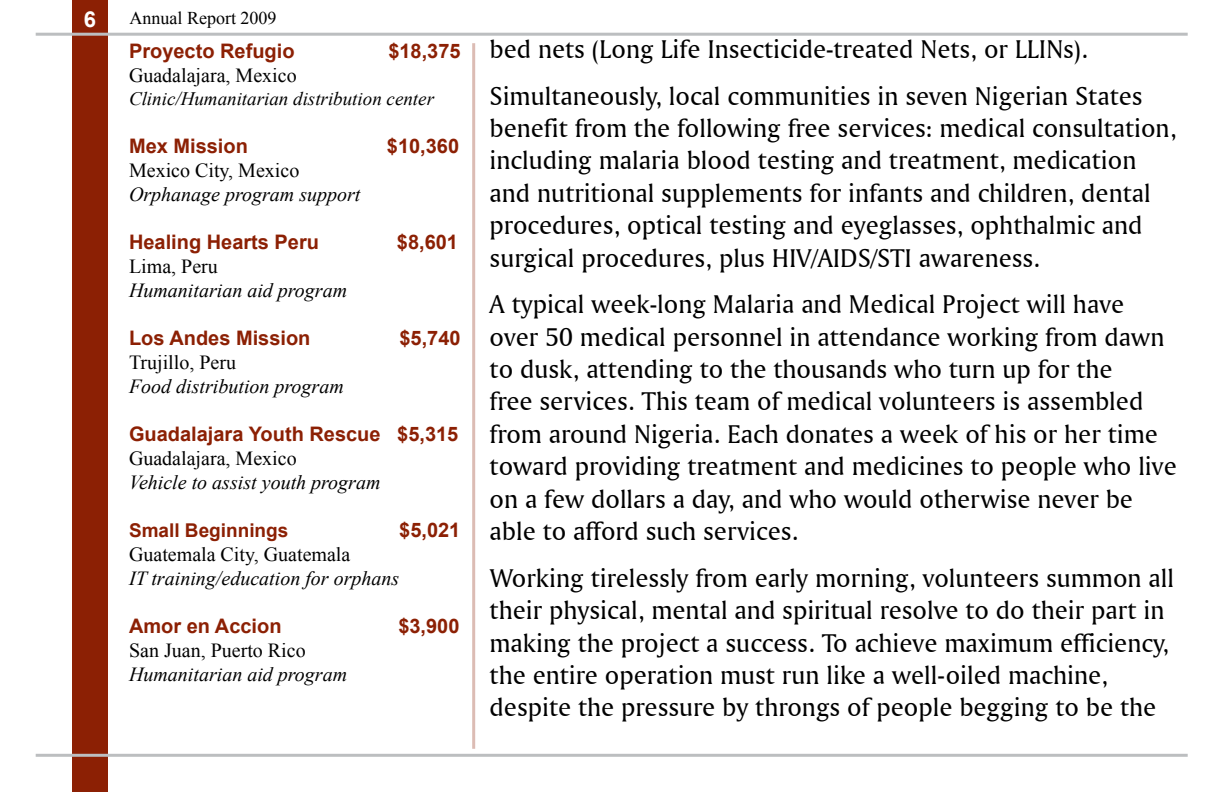
<style>
.page{position:relative;width:1224px;height:792px;background:#fff}
.page>*{position:absolute;margin:0;border:0;box-sizing:border-box;transform-origin:0 0}
.t1{font:27px/32.4px "Amerigo BT Roman A";color:#000}
.t2{font:700 22px "Arial";color:#fff}
.t3{font:italic 20px "Times New Roman";color:#000}
.t4{font:700 20px "Arial";color:#8c2004}
.t5{font:20px "Times New Roman";color:#000}
.t6{font:italic 19px "Times New Roman";color:#000}
.t7{font:700 19px "Arial";color:#8c2004}
.t8{font:18px "Times New Roman";color:#000}
</style>
<div class="page">
<div style="left:72px;top:0;width:36px;height:792px;background:#8c2004"></div>
<hr style="left:36px;top:33px;width:1152px;height:3px;background:#bcbec0">
<hr style="left:36px;top:754px;width:1152px;height:3px;background:#bcbec0">
<hr style="left:472px;top:43px;width:3px;height:706px;background:#dcbcb4">
<p class="t2" style="left:84px;top:5px;width:14px">6</p>
<p class="t8" style="left:130px;top:5px;width:148px">Annual Report 2009</p>
<p class="t4" style="left:129px;top:37px;width:167px">Proyecto Refugio</p>
<p class="t4" style="left:388px;top:37px;width:74px">$18,375</p>
<p class="t5" style="left:129px;top:62px;width:169px">Guadalajara, Mexico</p>
<p class="t6" style="left:129px;top:85px;width:307px">Clinic/Humanitarian distribution center</p>
<p class="t4" style="left:129px;top:132px;width:120px">Mex Mission</p>
<p class="t4" style="left:387px;top:132px;width:74px">$10,360</p>
<p class="t5" style="left:129px;top:156px;width:172px">Mexico City, Mexico</p>
<p class="t3" style="left:129px;top:180px;width:233px">Orphanage program support</p>
<p class="t4" style="left:129px;top:228px;width:192px">Healing Hearts Peru</p>
<p class="t4" style="left:397px;top:228px;width:63px">$8,601</p>
<p class="t5" style="left:129px;top:252px;width:90px">Lima, Peru</p>
<p class="t3" style="left:129px;top:276px;width:220px">Humanitarian aid program</p>
<p class="t4" style="left:129px;top:324px;width:183px">Los Andes Mission</p>
<p class="t4" style="left:399px;top:324px;width:63px">$5,740</p>
<p class="t5" style="left:129px;top:348px;width:109px">Trujillo, Peru</p>
<p class="t3" style="left:129px;top:372px;width:216px">Food distribution program</p>
<p class="t4" style="left:129px;top:420px;width:331px">Guadalajara Youth Rescue $5,315</p>
<p class="t5" style="left:129px;top:444px;width:169px">Guadalajara, Mexico</p>
<p class="t3" style="left:129px;top:468px;width:253px">Vehicle to assist youth program</p>
<p class="t7" style="left:129px;top:517px;width:161px">Small Beginnings</p>
<p class="t4" style="left:399px;top:516px;width:63px">$5,021</p>
<p class="t5" style="left:129px;top:540px;width:223px">Guatemala City, Guatemala</p>
<p class="t3" style="left:129px;top:564px;width:272px">IT training/education for orphans</p>
<p class="t4" style="left:129px;top:612px;width:154px">Amor en Accion</p>
<p class="t4" style="left:398px;top:612px;width:63px">$3,900</p>
<p class="t5" style="left:129px;top:636px;width:178px">San Juan, Puerto Rico</p>
<p class="t3" style="left:129px;top:660px;width:220px">Humanitarian aid program</p>
<p class="t1" style="left:490px;top:25px;width:654px;line-height:46.8px">bed nets (Long Life Insecticide-treated Nets, or LLINs).<br>Simultaneously, local communities in seven Nigerian States</p>
<p class="t1" style="left:490px;top:111px;width:689px">benefit from the following free services: medical consultation, including malaria blood testing and treatment, medication and nutritional supplements for infants and children, dental procedures, optical testing and eyeglasses, ophthalmic and surgical procedures, plus HIV/AIDS/STI awareness.</p>
<p class="t1" style="left:490px;top:288px;width:689px">A typical week-long Malaria and Medical Project will have over 50 medical personnel in attendance working from dawn to dusk, attending to the thousands who turn up for the<br>free services. This team of medical volunteers is assembled from around Nigeria. Each donates a week of his or her time toward providing treatment and medicines to people who live on a few dollars a day, and who would otherwise never be able to afford such services.</p>
<p class="t1" style="left:490px;top:561px;width:686px">Working tirelessly from early morning, volunteers summon all their physical, mental and spiritual resolve to do their part in making the project a success. To achieve maximum efficiency, the entire operation must run like a well-oiled machine, despite the pressure by throngs of people begging to be the</p>
</div>
